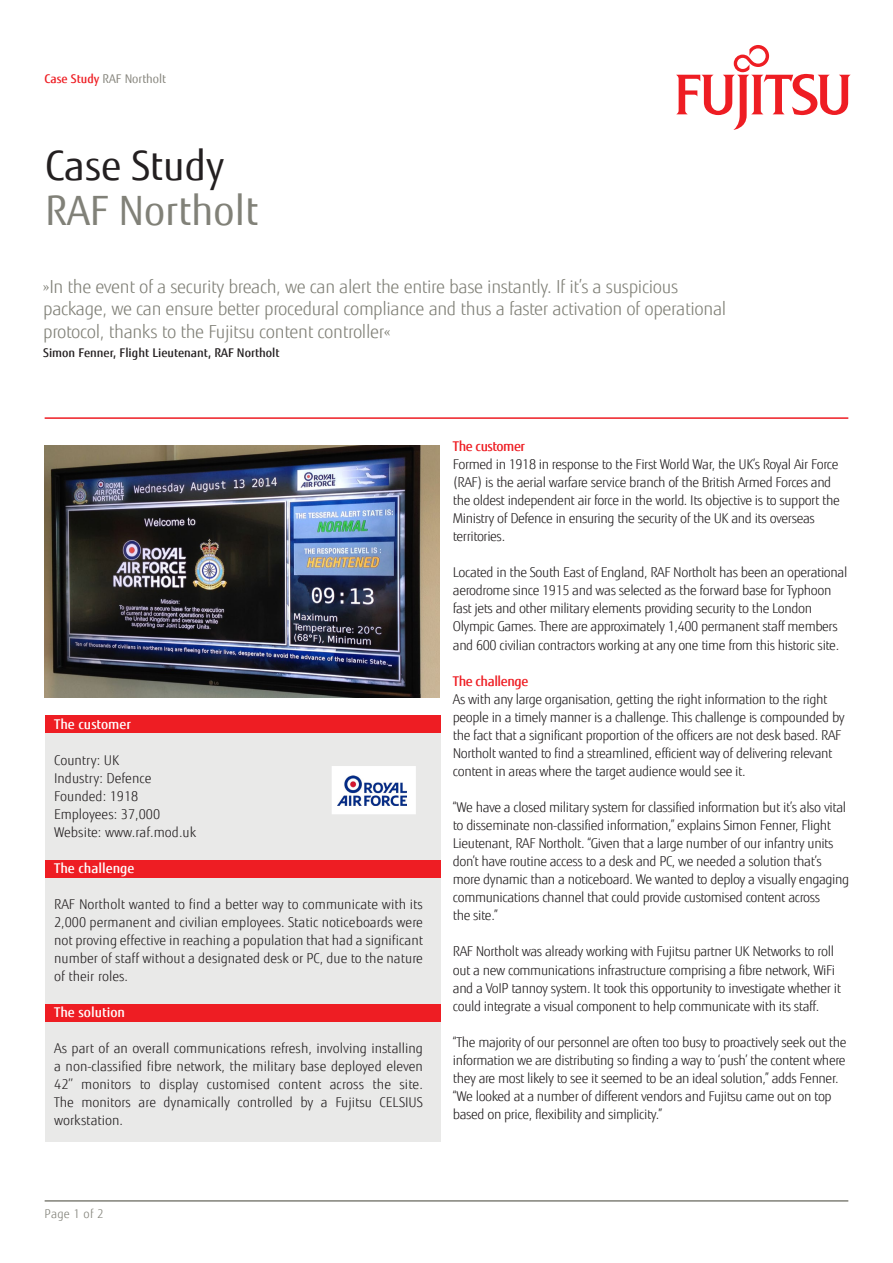
<style>
.page{position:relative;width:893px;height:1263px;background:#fff}
.page>*{position:absolute;margin:0;border:0;box-sizing:border-box;transform-origin:0 0}
.t1{font:40.5px "Fujitsu Sans";color:#818178}
.t2{font:40.5px "Fujitsu Sans";color:#231f20}
.copy{font:300 18px/22.5px "Fujitsu Sans";letter-spacing:-.02em;color:#818178}
.copy-2{font:300 13.5px/18px "Fujitsu Sans";letter-spacing:-.03em;color:#231f20}
.copy-3{font:300 13.5px "Fujitsu Sans";color:#231f20}
.copy-4{font:500 13.5px "Fujitsu Sans";color:#fff}
.copy-5{font:500 13.5px "Fujitsu Sans";letter-spacing:-.03em;color:#ee1d23}
.copy-6{font:500 12px "Fujitsu Sans";color:#231f20}
.copy-7{font:12px "Fujitsu Sans";color:#87867e}
.copy-8{font:300 12px "Fujitsu Sans";letter-spacing:.02em;color:#818178}
.s1{font-weight:500;color:#ee1d23}
</style>
<div class="page">
<div style="left:45px;top:715px;width:395px;height:427px;background:#e9e9e8"></div>
<svg style="left:676px;top:45px;width:175px;height:85px"></svg>
<hr style="left:45px;top:417px;width:803px;height:2px;background:#ee1d23">
<hr style="left:45px;top:1200px;width:803px;height:2px;background:#818178">
<img style="left:45px;top:445px;width:394px;height:252px">
<div style="left:45px;top:715px;width:396px;height:18px;background:#ee1d23"></div>
<div style="left:45px;top:860px;width:395px;height:18px;background:#ee1d23"></div>
<div style="left:45px;top:1004px;width:395px;height:18px;background:#ee1d23"></div>
<div style="left:332px;top:767px;width:83px;height:46px;background:#fff"></div>
<img style="left:338px;top:775px;width:68px;height:30px">
<div style="left:332px;top:766px;width:84px;height:48px;border:2px solid #fff"></div>
<p class="copy-7" style="left:45px;top:71px;width:123px"><span class="s1">Case Study</span> RAF Northolt</p>
<p class="t2" style="left:45px;top:141px;width:181px">Case Study</p>
<p class="t1" style="left:45px;top:186px;width:215px">RAF Northolt</p>
<p class="copy" style="left:43px;top:275px;width:684px">»In the event of a security breach, we can alert the entire base instantly. If it’s a suspicious package, we can ensure better procedural compliance and thus a faster activation of operational protocol, thanks to the Fujitsu content controller«</p>
<p class="copy-6" style="left:43px;top:345px;width:238px">Simon Fenner, Flight Lieutenant, RAF Northolt</p>
<p class="copy-4" style="left:54px;top:715px;width:78px">The customer</p>
<p class="copy-3" style="left:54px;top:752px;width:67px">Country: UK</p>
<p class="copy-3" style="left:54px;top:770px;width:99px">Industry: Defence</p>
<p class="copy-3" style="left:54px;top:788px;width:86px">Founded: 1918</p>
<p class="copy-3" style="left:54px;top:806px;width:108px">Employees: 37,000</p>
<p class="copy-3" style="left:54px;top:824px;width:143px">Website: www.raf.mod.uk</p>
<p class="copy-4" style="left:54px;top:859px;width:82px">The challenge</p>
<p class="copy-2" style="left:54px;top:895px;width:370px;text-align:justify">RAF Northolt wanted to find a better way to communicate with its 2,000 permanent and civilian employees. Static noticeboards were not proving effective in reaching a population that had a significant number of staff without a designated desk or PC, due to the nature of their roles.</p>
<p class="copy-4" style="left:54px;top:1003px;width:72px">The solution</p>
<p class="copy-2" style="left:54px;top:1039px;width:370px;text-align:justify">As part of an overall communications refresh, involving installing a non-classified fibre network, the military base deployed eleven 42’’ monitors to display customised content across the site.<br>The monitors are dynamically controlled by a Fujitsu CELSIUS workstation.</p>
<p class="copy-5" style="left:453px;top:437px;width:74px">The customer</p>
<p class="copy-2" style="left:453px;top:455px;width:388px">Formed in 1918 in response to the First World War, the UK’s Royal Air Force (RAF) is the aerial warfare service branch of the British Armed Forces and the oldest independent air force in the world. Its objective is to support the Ministry of Defence in ensuring the security of the UK and its overseas territories.</p>
<p class="copy-2" style="left:453px;top:564px;width:396px">Located in the South East of England, RAF Northolt has been an operational aerodrome since 1915 and was selected as the forward base for Typhoon fast jets and other military elements providing security to the London Olympic Games. There are approximately 1,400 permanent staff members and 600 civilian contractors working at any one time from this historic site.</p>
<p class="copy-5" style="left:453px;top:672px;width:77px">The challenge</p>
<p class="copy-2" style="left:453px;top:690px;width:393px">As with any large organisation, getting the right information to the right people in a timely manner is a challenge. This challenge is compounded by the fact that a significant proportion of the officers are not desk based. RAF Northolt wanted to find a streamlined, efficient way of delivering relevant content in areas where the target audience would see it.</p>
<p class="copy-2" style="left:453px;top:798px;width:398px">“We have a closed military system for classified information but it’s also vital to disseminate non-classified information,” explains Simon Fenner, Flight Lieutenant, RAF Northolt. “Given that a large number of our infantry units don’t have routine access to a desk and PC, we needed a solution that’s more dynamic than a noticeboard. We wanted to deploy a visually engaging communications channel that could provide customised content across<br>the site.”</p>
<p class="copy-2" style="left:453px;top:943px;width:390px">RAF Northolt was already working with Fujitsu partner UK Networks to roll out a new communications infrastructure comprising a fibre network, WiFi and a VoIP tannoy system. It took this opportunity to investigate whether it could integrate a visual component to help communicate with its staff.</p>
<p class="copy-2" style="left:453px;top:1033px;width:395px">“The majority of our personnel are often too busy to proactively seek out the information we are distributing so finding a way to ‘push’ the content where they are most likely to see it seemed to be an ideal solution,” adds Fenner. “We looked at a number of different vendors and Fujitsu came out on top based on price, flexibility and simplicity.”</p>
<p class="copy-8" style="left:45px;top:1207px;width:60px">Page 1 of 2</p>
</div>
